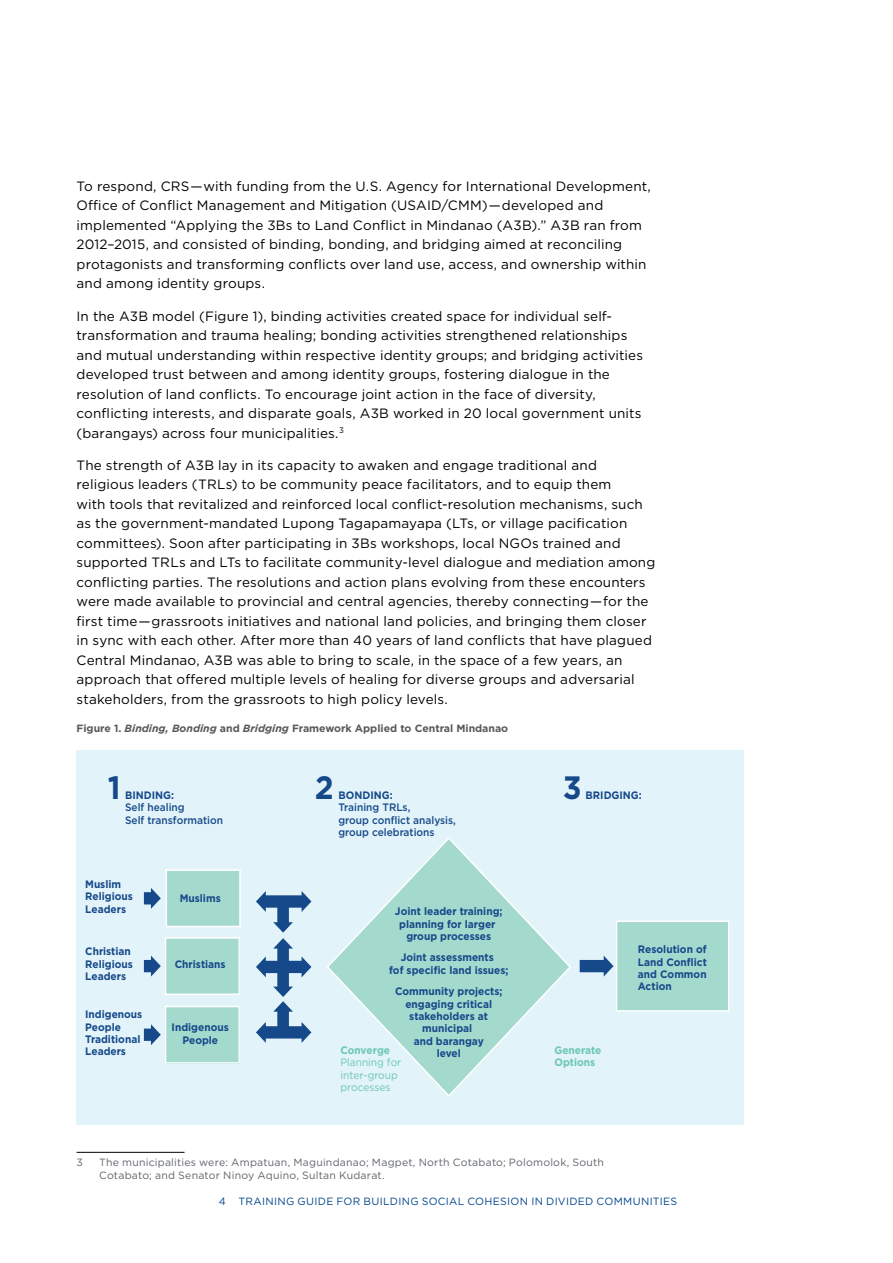
<style>
.page{position:relative;width:893px;height:1263px;background:#fff}
.page>*{position:absolute;margin:0;border:0;box-sizing:border-box;transform-origin:0 0}
.t1{font:700 32.25px "Gotham";color:#164989;scale:.94 1}
.t2{font:13.5px/19.5px "Gotham";letter-spacing:.01em;color:#000}
.t3{font:700 10.8px/12.3px "Gotham";color:#164989;text-align:center;scale:.94 1}
.t4{font:500 10.8px/12.3px "Gotham";color:#164989;scale:.94 1}
.t5{font:10.8px/12.3px "Gotham";color:#6bc6b5;scale:.94 1}
.t6{font:700 10.8px/12.3px "Gotham";color:#6bc6b5;scale:.94 1}
.t7{font:10.5px/13.5px "Gotham";letter-spacing:.02em;color:#5f636a}
.t8{font:700 10.5px "Gotham";color:#58595b}
.t9{font:10.5px "Gotham";letter-spacing:.03em;color:#00468b}
.s1{font-style:italic}
</style>
<div class="page">
<hr style="left:77px;top:1152px;width:108px;height:1px;background:#000">
<div style="left:77px;top:750px;width:667px;height:375px;background:#e2f3fa"></div>
<svg style="left:327px;top:837px;width:244px;height:260px"></svg>
<div style="left:166px;top:870px;width:74px;height:56px;background:#a4d9ce"></div>
<div style="left:166px;top:869px;width:75px;height:58px;border:1px solid #fff"></div>
<div style="left:166px;top:938px;width:73px;height:56px;background:#a4d9ce"></div>
<div style="left:165px;top:937px;width:75px;height:58px;border:1px solid #fff"></div>
<div style="left:166px;top:1006px;width:73px;height:57px;background:#a4d9ce"></div>
<div style="left:165px;top:1006px;width:75px;height:58px;border:1px solid #fff"></div>
<div style="left:617px;top:921px;width:112px;height:90px;background:#a4d9ce"></div>
<div style="left:616px;top:920px;width:113px;height:92px;border:1px solid #fff"></div>
<div style="left:580px;top:960px;width:25px;height:12px;background:#164989"></div>
<svg style="left:604px;top:956px;width:9px;height:20px"></svg>
<div style="left:144px;top:892px;width:8px;height:12px;background:#164989"></div>
<svg style="left:151px;top:888px;width:10px;height:21px"></svg>
<div style="left:144px;top:960px;width:8px;height:12px;background:#164989"></div>
<svg style="left:151px;top:956px;width:10px;height:20px"></svg>
<div style="left:277px;top:901px;width:12px;height:22px;background:#164989"></div>
<div style="left:264px;top:895px;width:39px;height:12px;background:#164989"></div>
<svg style="left:256px;top:891px;width:10px;height:21px"></svg>
<svg style="left:302px;top:891px;width:9px;height:21px"></svg>
<div style="left:264px;top:961px;width:39px;height:12px;background:#164989"></div>
<svg style="left:256px;top:956px;width:10px;height:21px"></svg>
<svg style="left:302px;top:957px;width:9px;height:20px"></svg>
<div style="left:277px;top:947px;width:12px;height:41px;background:#164989"></div>
<svg style="left:273px;top:922px;width:20px;height:26px"></svg>
<div style="left:264px;top:1026px;width:39px;height:12px;background:#164989"></div>
<svg style="left:256px;top:1022px;width:10px;height:21px"></svg>
<svg style="left:302px;top:1022px;width:9px;height:21px"></svg>
<div style="left:144px;top:1029px;width:8px;height:12px;background:#164989"></div>
<svg style="left:151px;top:1024px;width:10px;height:21px"></svg>
<div style="left:277px;top:1010px;width:12px;height:22px;background:#164989"></div>
<svg style="left:273px;top:986px;width:20px;height:26px"></svg>
<p class="t2" style="left:77px;top:176px;width:576px">To respond, CRS — with funding from the U.S. Agency for International Development, Office of Conflict Management and Mitigation (USAID/CMM) — developed and implemented “Applying the 3Bs to Land Conflict in Mindanao (A3B).” A3B ran from 2012–2015, and consisted of binding, bonding, and bridging aimed at reconciling protagonists and transforming conflicts over land use, access, and ownership within and among identity groups.</p>
<p class="t2" style="left:77px;top:306px;width:568px">In the A3B model (Figure 1), binding activities created space for individual self&shy;transformation and trauma healing; bonding activities strengthened relationships and mutual understanding within respective identity groups; and bridging activities developed trust between and among identity groups, fostering dialogue in the resolution of land conflicts. To encourage joint action in the face of diversity, conflicting interests, and disparate goals, A3B worked in 20 local government units (barangays) across four municipalities.<sup>3</sup></p>
<p class="t2" style="left:77px;top:455px;width:580px">The strength of A3B lay in its capacity to awaken and engage traditional and religious leaders (TRLs) to be community peace facilitators, and to equip them<br>with tools that revitalized and reinforced local conflict-resolution mechanisms, such as the government-mandated Lupong Tagapamayapa (LTs, or village pacification committees). Soon after participating in 3Bs workshops, local NGOs trained and supported TRLs and LTs to facilitate community-level dialogue and mediation among conflicting parties. The resolutions and action plans evolving from these encounters were made available to provincial and central agencies, thereby connecting — for the first time — grassroots initiatives and national land policies, and bringing them closer in sync with each other. After more than 40 years of land conflicts that have plagued Central Mindanao, A3B was able to bring to scale, in the space of a few years, an approach that offered multiple levels of healing for diverse groups and adversarial stakeholders, from the grassroots to high policy levels.</p>
<p class="t8" style="left:77px;top:721px;width:433px">Figure 1. <span class="s1">Binding, Bonding</span> and <span class="s1">Bridging</span> Framework Applied to Central Mindanao</p>
<h1 class="t1" style="left:108px;top:766px;width:15px">1</h1>
<p class="t3" style="left:125px;top:789px;width:54px">BINDING:</p>
<p class="t4" style="left:125px;top:801px;width:106px">Self healing<br>Self transformation</p>
<p class="t3" style="left:85px;top:878px;width:52px;text-align:left">Muslim<br>Religious<br>Leaders</p>
<p class="t3" style="left:85px;top:945px;width:52px;text-align:left">Christian<br>Religious<br>Leaders</p>
<p class="t3" style="left:85px;top:1008px;width:62px;text-align:left">Indigenous<br>People<br>Traditional<br>Leaders</p>
<p class="t3" style="left:180px;top:891px;width:45px">Muslims</p>
<p class="t3" style="left:175px;top:958px;width:56px">Christians</p>
<p class="t3" style="left:172px;top:1021px;width:62px">Indigenous<br>People</p>
<h1 class="t1" style="left:315px;top:766px;width:22px">2</h1>
<h1 class="t1" style="left:563px;top:766px;width:22px">3</h1>
<p class="t3" style="left:338px;top:789px;width:59px">BONDING:</p>
<p class="t4" style="left:338px;top:801px;width:127px">Training TRLs,<br>group conflict analysis, group celebrations</p>
<p class="t3" style="left:586px;top:789px;width:61px">BRIDGING:</p>
<p class="t3" style="left:395px;top:905px;width:116px">Joint leader training; planning for larger group processes</p>
<p class="t3" style="left:389px;top:951px;width:129px">Joint assessments<br>fof specific land issues;</p>
<p class="t3" style="left:395px;top:985px;width:116px">Community projects; engaging critical stakeholders at municipal<br>and barangay<br>level</p>
<p class="t6" style="left:341px;top:1044px;width:54px">Converge</p>
<p class="t5" style="left:341px;top:1056px;width:66px">Planning for inter-group processes</p>
<p class="t6" style="left:554px;top:1044px;width:51px">Generate<br>Options</p>
<p class="t3" style="left:638px;top:943px;width:75px;text-align:justify">Resolution of Land Conflict and Common Action</p>
<p class="t7" style="left:77px;top:1155px;width:8px">3</p>
<p class="t7" style="left:99px;top:1155px;width:506px">The municipalities were: Ampatuan, Maguindanao; Magpet, North Cotabato; Polomolok, South<br>Cotabato; and Senator Ninoy Aquino, Sultan Kudarat.</p>
<p class="t9" style="left:219px;top:1195px;width:460px">4 TRAINING GUIDE FOR BUILDING SOCIAL COHESION IN DIVIDED COMMUNITIES</p>
</div>
